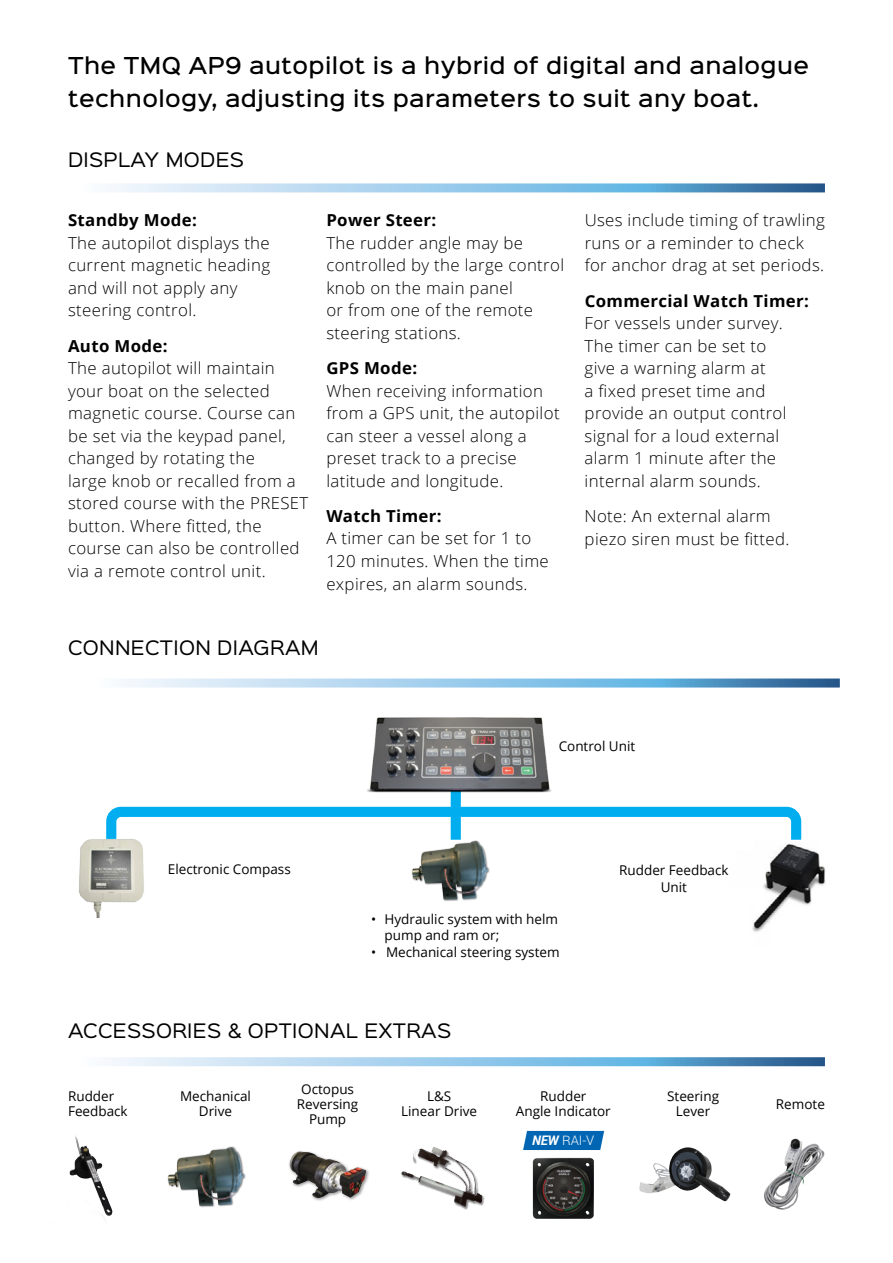
<style>
.page{position:relative;width:893px;height:1263px;background:#fff}
.page>*{position:absolute;margin:0;border:0;box-sizing:border-box;transform-origin:0 0}
.t1{font:500 21px/32.2px "Sinkin Sans 500";letter-spacing:.02em;color:#000}
.t2{font:18px "Sinkin Sans 400";letter-spacing:.02em;color:#000}
.t3{font:300 16.5px/22.5px "Open Sans";letter-spacing:.02em;color:#000}
.t4{font:700 16.5px "Open Sans";letter-spacing:.02em;color:#000}
.t5{font:13.5px/15px "Open Sans";color:#000;text-align:center}
.t6{font:300 13.2px "Roboto";color:#fff}
.s1{font-weight:700;font-style:italic}
</style>
<div class="page">
<svg style="left:106px;top:806px;width:696px;height:34px"></svg>
<svg style="left:110px;top:183px;width:715px;height:9px;background:#95c2e0"></svg>
<svg style="left:125px;top:678px;width:715px;height:9px;background:#96c2e1"></svg>
<svg style="left:110px;top:1057px;width:715px;height:9px;background:#93c0e0"></svg>
<div style="left:451px;top:783px;width:10px;height:57px;background:#00aeef"></div>
<img style="left:639px;top:1147px;width:91px;height:54px">
<img style="left:764px;top:1138px;width:61px;height:72px">
<div style="left:167px;top:1146px;width:79px;height:62px;background:#000;opacity:.5"></div>
<img style="left:168px;top:1147px;width:76px;height:59px">
<div style="left:288px;top:1150px;width:82px;height:52px;background:#000;opacity:.45"></div>
<img style="left:290px;top:1151px;width:76px;height:47px">
<img style="left:401px;top:1147px;width:84px;height:63px">
<img style="left:362px;top:717px;width:197px;height:94px">
<img style="left:79px;top:836px;width:66px;height:81px">
<img style="left:752px;top:844px;width:74px;height:88px">
<div style="left:412px;top:840px;width:78px;height:61px;background:#000;opacity:.5"></div>
<img style="left:412px;top:841px;width:76px;height:59px">
<div style="left:523px;top:1131px;width:81px;height:19px;background:#0066b3"></div>
<img style="left:533px;top:1157px;width:61px;height:62px">
<img style="left:69px;top:1136px;width:43px;height:83px">
<p class="t1" style="left:68px;top:48px;width:743px">The TMQ AP9 autopilot is a hybrid of digital and analogue technology, adjusting its parameters to suit any boat.</p>
<p class="t2" style="left:68px;top:144px;width:178px">DISPLAY MODES</p>
<p class="t4" style="left:68px;top:209px;width:130px">Standby Mode:</p>
<p class="t3" style="left:68px;top:231px;width:204px">The autopilot displays the current magnetic heading and will not apply any steering control.</p>
<p class="t4" style="left:68px;top:334px;width:101px">Auto Mode:</p>
<p class="t3" style="left:68px;top:356px;width:242px">The autopilot will maintain your boat on the selected magnetic course. Course can be set via the keypad panel, changed by rotating the<br>large knob or recalled from a stored course with the PRESET button. Where fitted, the course can also be controlled via a remote control unit.</p>
<p class="t4" style="left:326px;top:209px;width:111px">Power Steer:</p>
<p class="t3" style="left:326px;top:231px;width:239px">The rudder angle may be controlled by the large control knob on the main panel<br>or from one of the remote steering stations.</p>
<p class="t4" style="left:326px;top:357px;width:92px">GPS Mode:</p>
<p class="t3" style="left:326px;top:379px;width:235px">When receiving information from a GPS unit, the autopilot can steer a vessel along a preset track to a precise latitude and longitude.</p>
<p class="t4" style="left:326px;top:504px;width:117px">Watch Timer:</p>
<p class="t3" style="left:326px;top:527px;width:224px">A timer can be set for 1 to<br>120 minutes. When the time expires, an alarm sounds.</p>
<p class="t2" style="left:68px;top:632px;width:252px">CONNECTION DIAGRAM</p>
<p class="t3" style="left:585px;top:209px;width:242px">Uses include timing of trawling runs or a reminder to check for anchor drag at set periods.</p>
<p class="t4" style="left:585px;top:289px;width:226px">Commercial Watch Timer:</p>
<p class="t3" style="left:585px;top:311px;width:203px">For vessels under survey.<br>The timer can be set to give a warning alarm at<br>a fixed preset time and provide an output control signal for a loud external alarm 1 minute after the internal alarm sounds.</p>
<p class="t3" style="left:585px;top:504px;width:206px">Note: An external alarm piezo siren must be fitted.</p>
<p class="t5" style="left:559px;top:738px;width:78px">Control Unit</p>
<p class="t5" style="left:168px;top:861px;width:124px">Electronic Compass</p>
<p class="t5" style="left:385px;top:910px;width:175px;line-height:16.5px;text-align:left;text-indent:-14px">• Hydraulic system with helm pump and ram or;</p>
<p class="t5" style="left:371px;top:944px;width:190px">• Mechanical steering system</p>
<p class="t5" style="left:619px;top:862px;width:111px;line-height:16.5px">Rudder Feedback<br>Unit</p>
<p class="t2" style="left:68px;top:1015px;width:385px">ACCESSORIES &amp; OPTIONAL EXTRAS</p>
<p class="t5" style="left:68px;top:1088px;width:61px;text-align:left">Rudder<br>Feedback</p>
<p class="t5" style="left:297px;top:1081px;width:63px">Octopus<br>Reversing<br>Pump</p>
<p class="t5" style="left:401px;top:1088px;width:77px">L&amp;S<br>Linear Drive</p>
<p class="t5" style="left:667px;top:1088px;width:53px">Steering<br>Lever</p>
<p class="t5" style="left:776px;top:1096px;width:50px">Remote</p>
<p class="t5" style="left:180px;top:1088px;width:73px">Mechanical<br>Drive</p>
<p class="t5" style="left:516px;top:1088px;width:96px">Rudder<br>Angle Indicator</p>
<p class="t6" style="left:532px;top:1131px;width:64px"><span class="s1">NEW</span> RAI-V</p>
</div>
